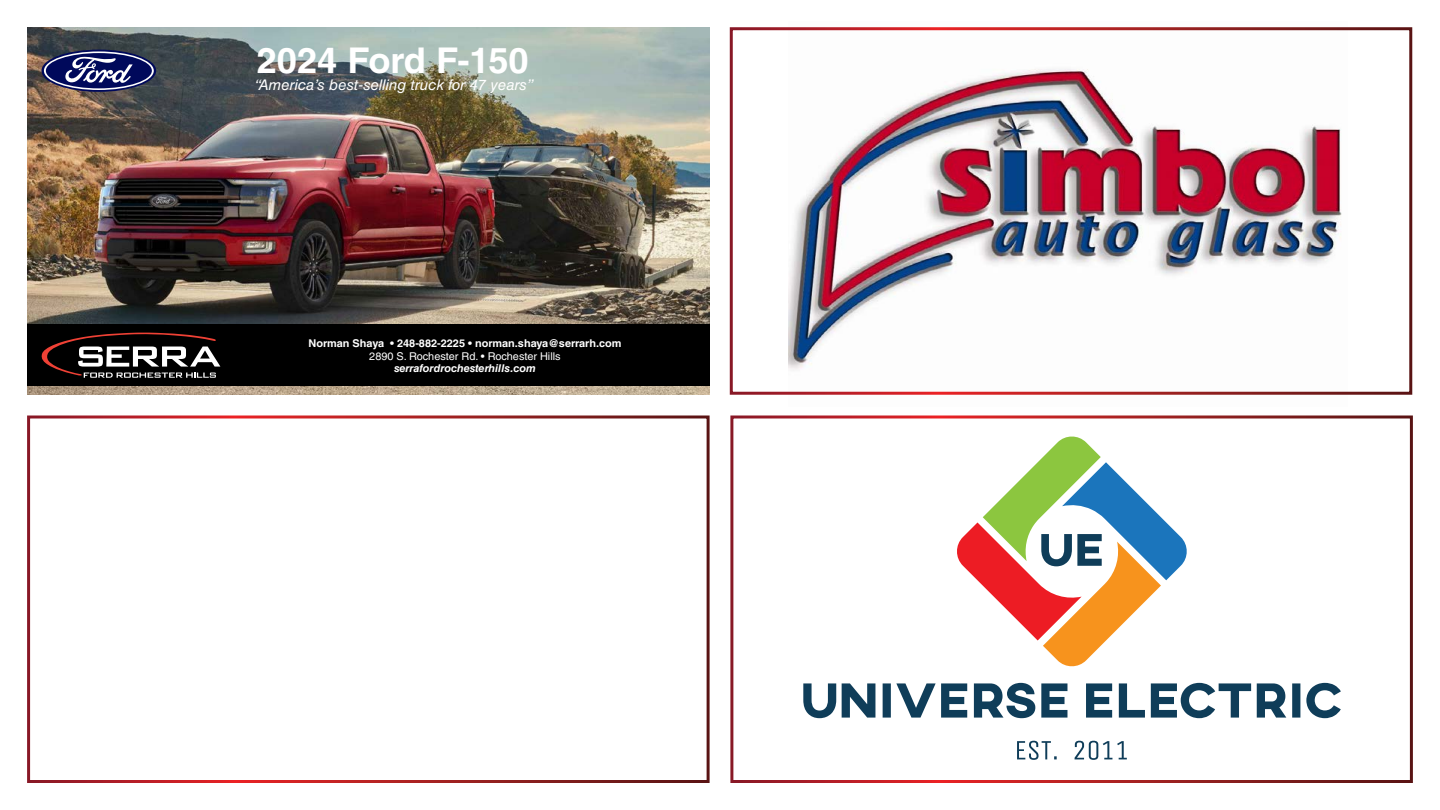
<style>
.page{position:relative;width:1440px;height:810px;background:#fff}
.page>*{position:absolute;margin:0;border:0;box-sizing:border-box;transform-origin:0 0}
.t1{font:700 35.47px "Helvetica LT Std";color:#fff}
.t2{font:italic 14.7px "Helvetica LT Std";color:#fff}
.t3{font:700 10.73px "Helvetica LT Std";color:#fff}
.t4{font:10.73px "Helvetica LT Std";color:#fff}
.t5{font:italic 700 10.73px "Helvetica LT Std";color:#fff}
</style>
<div class="page">
<div style="left:27px;top:416px;width:683px;height:367px;border:3px solid #fff"></div>
<svg style="left:803px;top:683px;width:538px;height:35px"></svg>
<svg style="left:1017px;top:741px;width:110px;height:19px"></svg>
<svg style="left:957px;top:436px;width:230px;height:231px"></svg>
<div style="left:730px;top:416px;width:683px;height:367px;border:3px solid #fff"></div>
<img style="left:789px;top:69px;width:553px;height:301px">
<div style="left:730px;top:27px;width:682px;height:368px;border:3px solid #fff"></div>
<img style="left:27px;top:27px;width:683px;height:368px">
<div style="left:27px;top:325px;width:683px;height:61px;background:#000"></div>
<svg style="left:41px;top:333px;width:179px;height:45px"></svg>
<svg style="left:42px;top:50px;width:114px;height:42px"></svg>
<svg style="left:44px;top:51px;width:110px;height:39px;background:#474c7e"></svg>
<h1 class="t1" style="left:257px;top:39px;width:273px">2024 Ford F-150</h1>
<h2 class="t2" style="left:255px;top:77px;width:280px">“America’s best-selling truck for 47 years”</h2>
<p class="t3" style="left:308px;top:336px;width:315px">Norman Shaya • 248-882-2225 • norman.shaya@serrarh.com</p>
<p class="t4" style="left:369px;top:350px;width:193px">2890 S. Rochester Rd. • Rochester Hills</p>
<p class="t5" style="left:394px;top:362px;width:143px">serrafordrochesterhills.com</p>
</div>
